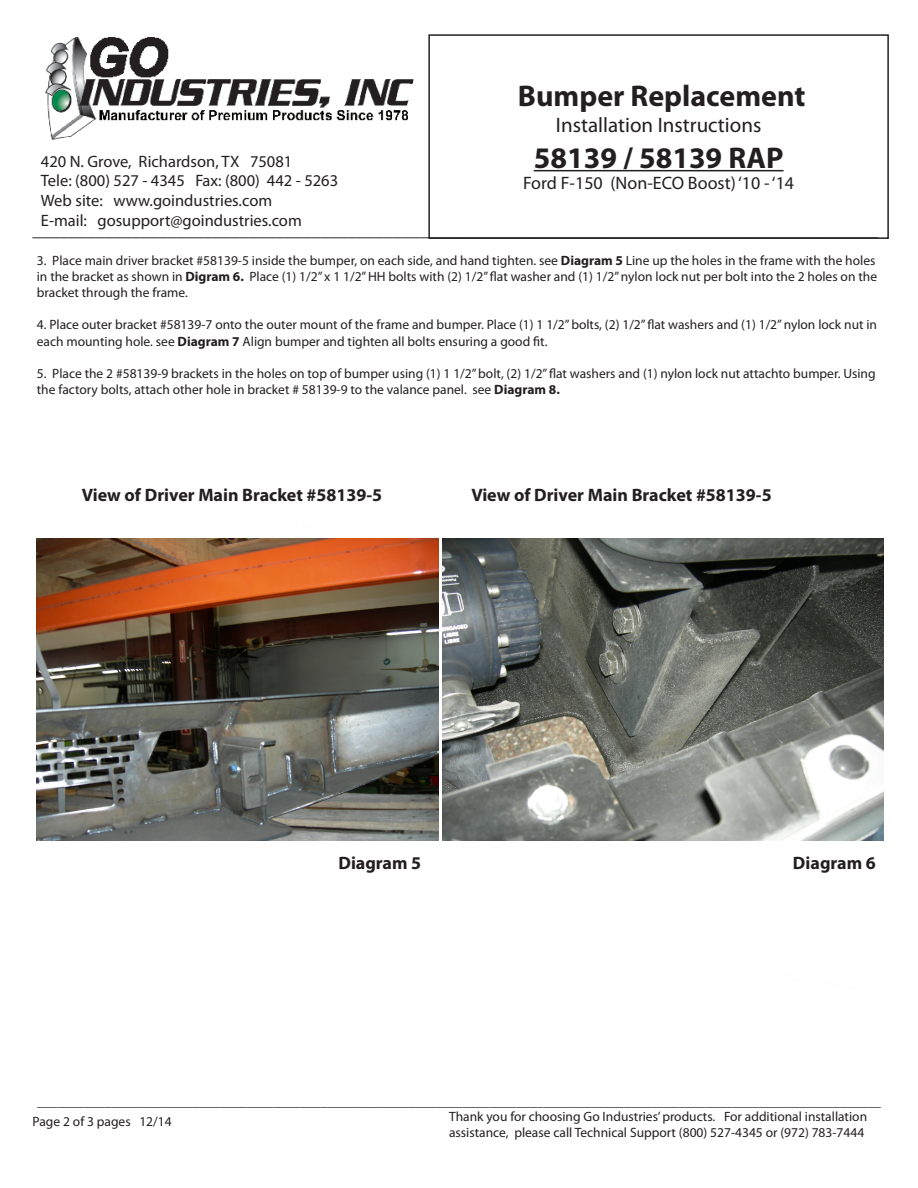
<style>
.page{position:relative;width:918px;height:1188px;background:#fff}
.page>*{position:absolute;margin:0;border:0;box-sizing:border-box;transform-origin:0 0}
.t1{font:700 30px "Myriad Pro";color:#231f20}
.t2{font:21px "Myriad Pro";color:#231f20}
.t3{font:18px "Myriad Pro";color:#231f20}
.t4{font:700 18px "Myriad Pro";color:#231f20}
.t5{font:16.5px "Myriad Pro";color:#231f20}
.t6{font:13.5px/16.2px "Myriad Pro";color:#231f20}
.s1{font-weight:700}
</style>
<div class="page">
<img style="left:45px;top:37px;width:369px;height:103px">
<hr style="left:534px;top:170px;width:250px;height:1px;background:#231f20">
<div style="left:428px;top:34px;width:461px;height:205px;border:2px solid #231f20"></div>
<img style="left:36px;top:539px;width:403px;height:302px">
<img style="left:443px;top:539px;width:441px;height:302px">
<p class="t5" style="left:41px;top:151px;width:253px">420 N. Grove, Richardson, TX 75081</p>
<p class="t5" style="left:41px;top:171px;width:299px">Tele: (800) 527 - 4345 Fax: (800) 442 - 5263</p>
<p class="t5" style="left:41px;top:191px;width:233px">Web site: www.goindustries.com</p>
<p class="t5" style="left:41px;top:210px;width:262px">E-mail: gosupport@goindustries.com</p>
<p class="t1" style="left:518px;top:77px;width:289px">Bumper Replacement</p>
<p class="t2" style="left:556px;top:112px;width:207px">Installation Instructions</p>
<p class="t1" style="left:534px;top:138px;width:251px">58139 / 58139 RAP</p>
<p class="t3" style="left:523px;top:172px;width:273px">Ford F-150 (Non-ECO Boost) ‘10 - ‘14</p>
<p class="t3" style="left:33px;top:219px;width:847px">______________________________________________________________________________________________</p>
<p class="t6" style="left:37px;top:252px;width:842px;text-align:justify">3. Place main driver bracket #58139-5 inside the bumper, on each side, and hand tighten. see <span class="s1">Diagram 5</span> Line up the holes in the frame with the holes in the bracket as shown in <span class="s1">Digram 6.</span> Place (1) 1/2” x 1 1/2” HH bolts with (2) 1/2” flat washer and (1) 1/2” nylon lock nut per bolt into the 2 holes on the bracket through the frame.</p>
<p class="t6" style="left:37px;top:317px;width:842px">4. Place outer bracket #58139-7 onto the outer mount of the frame and bumper. Place (1) 1 1/2” bolts, (2) 1/2” flat washers and (1) 1/2” nylon lock nut in each mounting hole. see <span class="s1">Diagram 7</span> Align bumper and tighten all bolts ensuring a good fit.</p>
<p class="t6" style="left:37px;top:365px;width:840px">5. Place the 2 #58139-9 brackets in the holes on top of bumper using (1) 1 1/2” bolt, (2) 1/2” flat washers and (1) nylon lock nut attachto bumper. Using the factory bolts, attach other hole in bracket # 58139-9 to the valance panel. see <span class="s1">Diagram 8.</span></p>
<p class="t4" style="left:82px;top:483px;width:302px">View of Driver Main Bracket #58139-5</p>
<p class="t4" style="left:471px;top:483px;width:302px">View of Driver Main Bracket #58139-5</p>
<p class="t4" style="left:338px;top:851px;width:84px">Diagram 5</p>
<p class="t4" style="left:793px;top:851px;width:84px">Diagram 6</p>
<p class="t6" style="left:37px;top:1093px;width:845px">_____________________________________________________________________________________________________________________________</p>
<p class="t6" style="left:33px;top:1113px;width:141px">Page 2 of 3 pages 12/14</p>
<p class="t6" style="left:449px;top:1108px;width:420px">Thank you for choosing Go Industries’ products. For additional installation assistance, please call Technical Support (800) 527-4345 or (972) 783-7444</p>
</div>
